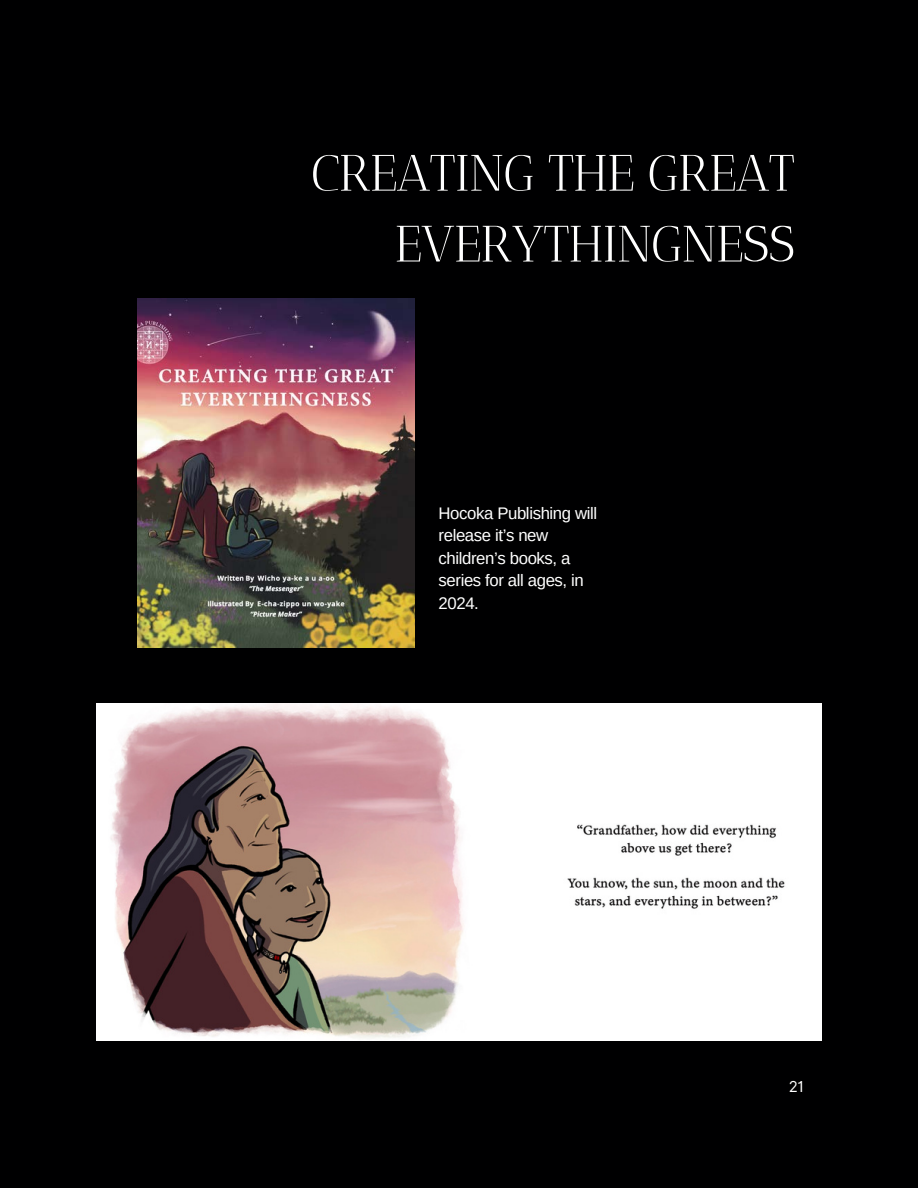
<style>
.page{position:relative;width:918px;height:1188px;background:#000001}
.page>*{position:absolute;margin:0;border:0;box-sizing:border-box;transform-origin:0 0}
.t1{font:51px/70.8px "Antic Didone";letter-spacing:-.02em;color:#fff;text-align:right}
.t2{font:16.8px/22.5px "Arimo";letter-spacing:-.02em;color:#fff}
.t3{font:15px "Inter";color:#fff}
</style>
<div class="page">
<img style="left:138px;top:298px;width:276px;height:349px">
<img style="left:97px;top:704px;width:724px;height:336px">
<p class="t1" style="left:311px;top:138px;width:485px">CREATING THE GREAT<br>EVERYTHINGNESS</p>
<p class="t2" style="left:439px;top:502px;width:160px">Hocoka Publishing will release it’s new children’s books, a series for all ages, in<br>2024.</p>
<p class="t3" style="left:789px;top:1078px;width:17px">21</p>
</div>
